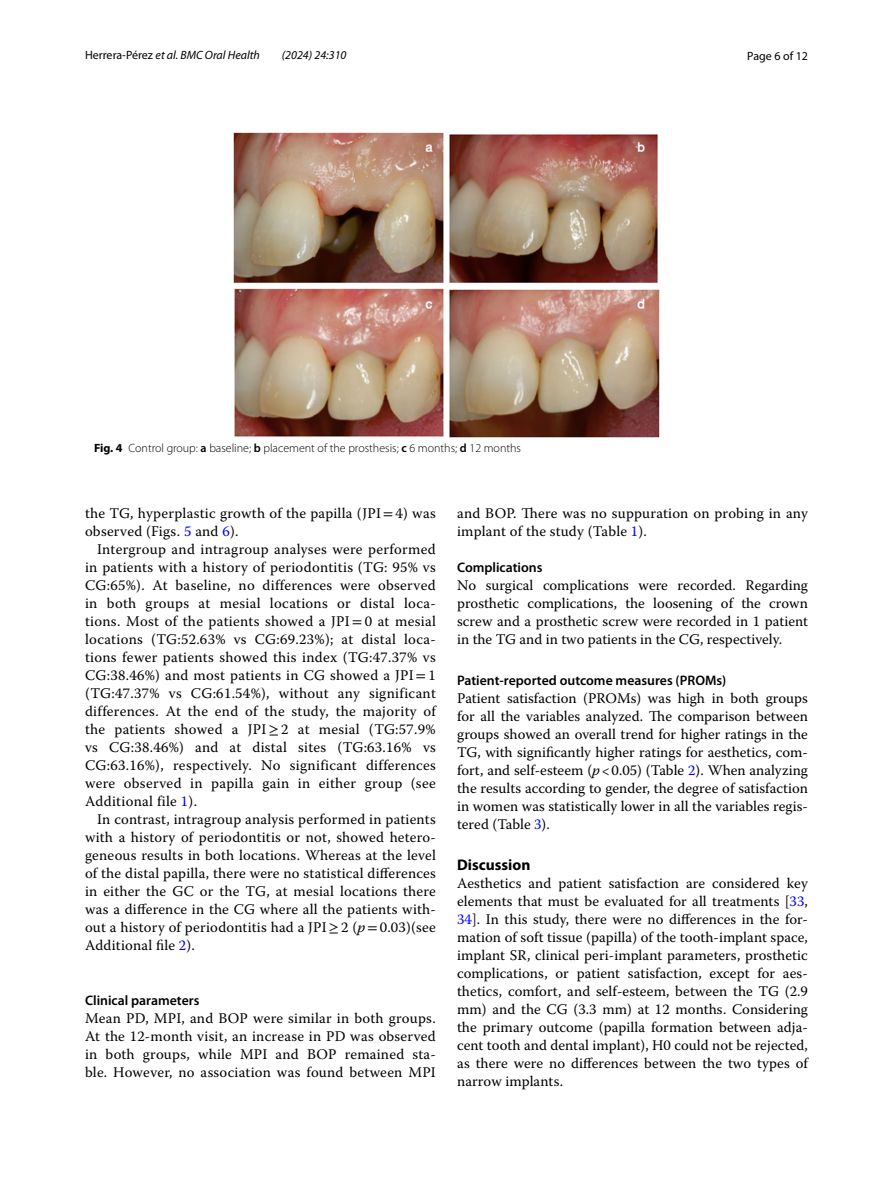
<style>
.page{position:relative;width:893px;height:1187px;background:#fff}
.page>*{position:absolute;margin:0;border:0;box-sizing:border-box;transform-origin:0 0}
.t1{font:700 15.45px "Myriad Pro";color:#000}
.t2{font:14.7px/18px "Warnock Pro";letter-spacing:.015em;color:#000;text-align:justify}
.t3{font:600 13.8px "Myriad Pro";color:#000}
.t4{font:300 12px "Myriad Pro";color:#000}
.t5{font:italic 12px "Myriad Pro";color:#000}
.t6{font:12px "Myriad Pro";color:#000}
.s1{font-style:normal}
.s2{font-weight:700}
.s3{font-weight:600}
.s4{font-family:"STIX"}
.s5{color:#00f}
.s6{font-style:italic}
</style>
<div class="page">
<img style="left:234px;top:133px;width:425px;height:304px">
<p class="t5" style="left:85px;top:48px;width:176px"><span class="s1">Herrera‑Pérez</span> et al. BMC Oral Health</p>
<p class="t5" style="left:282px;top:48px;width:66px">(2024) 24:310</p>
<p class="t6" style="left:747px;top:48px;width:62px">Page 6 of 12</p>
<p class="t4" style="left:94px;top:442px;width:428px"><span class="s2">Fig. 4</span> Control group: <span class="s3">a</span> baseline; <span class="s3">b</span> placement of the prosthesis; <span class="s3">c</span> 6 months; <span class="s3">d</span> 12 months</p>
<p class="t2" style="left:85px;top:503px;width:352px">the TG, hyperplastic growth of the papilla (JPI<span class="s4">=</span>4) was observed (Figs. <span class="s5">5</span> and <span class="s5">6</span>).</p>
<p class="t2" style="left:85px;top:539px;width:352px;text-indent:12px">Intergroup and intragroup analyses were performed in patients with a history of periodontitis (TG: 95% vs CG:65%). At baseline, no differences were observed in both groups at mesial locations or distal loca&shy;tions. Most of the patients showed a JPI<span class="s4">=</span>0 at mesial locations (TG:52.63% vs CG:69.23%); at distal loca&shy;tions fewer patients showed this index (TG:47.37% vs CG:38.46%) and most patients in CG showed a JPI<span class="s4">=</span>1 (TG:47.37% vs CG:61.54%), without any significant differences. At the end of the study, the majority of the patients showed a JPI<span class="s4">≥</span>2 at mesial (TG:57.9% vs CG:38.46%) and at distal sites (TG:63.16% vs CG:63.16%), respectively. No significant differences were observed in papilla gain in either group (see Additional file <span class="s5">1</span>).</p>
<p class="t2" style="left:85px;top:809px;width:352px;text-indent:12px">In contrast, intragroup analysis performed in patients with a history of periodontitis or not, showed hetero&shy;geneous results in both locations. Whereas at the level of the distal papilla, there were no statistical differences in either the GC or the TG, at mesial locations there was a difference in the CG where all the patients with&shy;out a history of periodontitis had a JPI<span class="s4">≥</span>2 (<span class="s6">p</span><span class="s4">=</span>0.03)(see Additional file <span class="s5">2</span>).</p>
<p class="t3" style="left:85px;top:991px;width:116px">Clinical parameters</p>
<p class="t2" style="left:85px;top:1008px;width:352px">Mean PD, MPI, and BOP were similar in both groups.<br>At the 12-month visit, an increase in PD was observed in both groups, while MPI and BOP remained sta&shy;ble. However, no association was found between MPI</p>
<p class="t2" style="left:457px;top:503px;width:352px">and BOP. There was no suppuration on probing in any implant of the study (Table <span class="s5">1</span>).</p>
<p class="t3" style="left:457px;top:558px;width:87px">Complications</p>
<p class="t2" style="left:457px;top:575px;width:352px">No surgical complications were recorded. Regarding prosthetic complications, the loosening of the crown screw and a prosthetic screw were recorded in 1 patient in the TG and in two patients in the CG, respectively.</p>
<p class="t3" style="left:457px;top:671px;width:271px">Patient‑reported outcome measures (PROMs)</p>
<p class="t2" style="left:457px;top:688px;width:352px">Patient satisfaction (PROMs) was high in both groups for all the variables analyzed. The comparison between groups showed an overall trend for higher ratings in the TG, with significantly higher ratings for aesthetics, com&shy;fort, and self-esteem (<span class="s6">p</span>&lt;0.05) (Table <span class="s5">2</span>). When analyzing the results according to gender, the degree of satisfaction in women was statistically lower in all the variables regis&shy;tered (Table <span class="s5">3</span>).</p>
<p class="t1" style="left:457px;top:854px;width:75px">Discussion</p>
<p class="t2" style="left:457px;top:873px;width:352px">Aesthetics and patient satisfaction are considered key elements that must be evaluated for all treatments [<span class="s5">33</span>, <span class="s5">34</span>]. In this study, there were no differences in the for&shy;mation of soft tissue (papilla) of the tooth-implant space, implant SR, clinical peri-implant parameters, prosthetic complications, or patient satisfaction, except for aes&shy;thetics, comfort, and self-esteem, between the TG (2.9 mm) and the CG (3.3 mm) at 12 months. Considering the primary outcome (papilla formation between adja&shy;cent tooth and dental implant), H0 could not be rejected, as there were no differences between the two types of narrow implants.</p>
</div>
